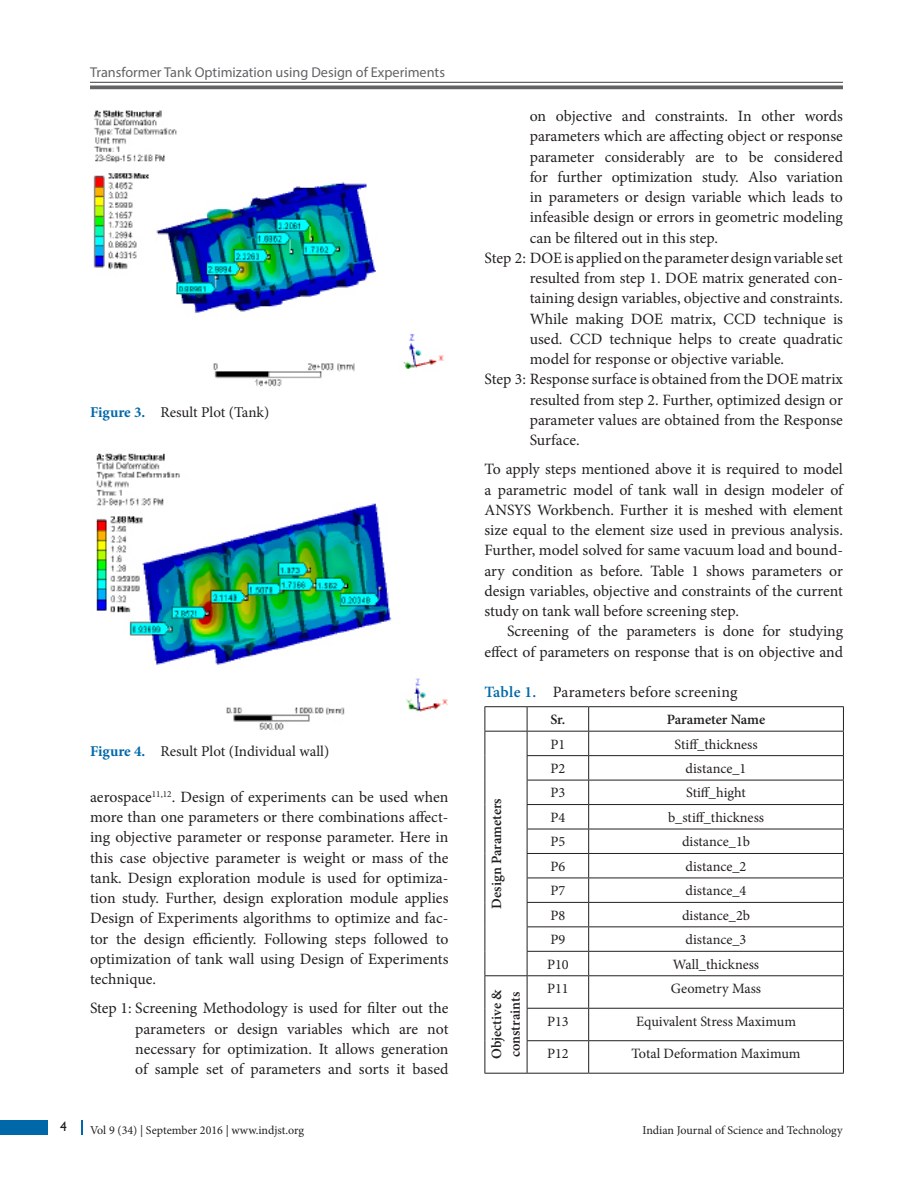
<style>
.page{position:relative;width:918px;height:1188px;background:#fff}
.page>*{position:absolute;margin:0;border:0;box-sizing:border-box;transform-origin:0 0}
.t1{font:15.75px/20.2px "Minion Pro";color:#231f20;text-align:justify}
.t2{font:15px "Minion Pro";color:#231f20}
.t3{font:14.25px "Minion Pro";color:#231f20}
.t4{font:600 14.25px/18.8px "Minion Pro";color:#231f20}
.t5{font:14.25px "Myriad Pro";color:#636366}
.t6{font:13.5px "Gill Sans";color:#231f20}
.t7{font:12px "Minion Pro";color:#231f20}
.s1{font-weight:700;color:#0068a9}
.s2{font-weight:600;color:#0068a9}
</style>
<div class="page">
<hr style="left:90px;top:82px;width:753px;height:1px;background:#636366">
<svg style="left:90px;top:85px;width:753px;height:4px;background:#767678"></svg>
<div style="left:0;top:1120px;width:47px;height:15px;background:#0068a9"></div>
<svg style="left:81px;top:1120px;width:1px;height:15px"></svg>
<hr style="left:484px;top:706px;width:43px;height:1px;background:#231f20">
<hr style="left:527px;top:706px;width:62px;height:1px;background:#231f20">
<hr style="left:589px;top:706px;width:255px;height:1px;background:#231f20">
<hr style="left:484px;top:731px;width:43px;height:1px;background:#231f20">
<svg style="left:484px;top:707px;width:1px;height:268px"></svg>
<hr style="left:527px;top:731px;width:62px;height:1px;background:#231f20">
<hr style="left:589px;top:731px;width:255px;height:1px;background:#231f20">
<hr style="left:527px;top:755px;width:62px;height:1px;background:#231f20">
<hr style="left:589px;top:755px;width:255px;height:1px;background:#231f20">
<hr style="left:527px;top:780px;width:62px;height:1px;background:#231f20">
<hr style="left:589px;top:780px;width:255px;height:1px;background:#231f20">
<hr style="left:527px;top:804px;width:62px;height:1px;background:#231f20">
<hr style="left:589px;top:804px;width:255px;height:1px;background:#231f20">
<hr style="left:527px;top:829px;width:62px;height:1px;background:#231f20">
<hr style="left:589px;top:829px;width:255px;height:1px;background:#231f20">
<hr style="left:527px;top:853px;width:62px;height:1px;background:#231f20">
<hr style="left:589px;top:853px;width:255px;height:1px;background:#231f20">
<hr style="left:527px;top:878px;width:62px;height:1px;background:#231f20">
<hr style="left:589px;top:878px;width:255px;height:1px;background:#231f20">
<hr style="left:527px;top:902px;width:62px;height:1px;background:#231f20">
<hr style="left:589px;top:902px;width:255px;height:1px;background:#231f20">
<hr style="left:527px;top:926px;width:62px;height:1px;background:#231f20">
<hr style="left:589px;top:926px;width:255px;height:1px;background:#231f20">
<hr style="left:527px;top:951px;width:62px;height:1px;background:#231f20">
<svg style="left:527px;top:707px;width:1px;height:268px"></svg>
<hr style="left:589px;top:951px;width:255px;height:1px;background:#231f20">
<svg style="left:588px;top:707px;width:1px;height:268px"></svg>
<svg style="left:843px;top:707px;width:1px;height:268px"></svg>
<hr style="left:484px;top:975px;width:43px;height:1px;background:#231f20">
<hr style="left:484px;top:976px;width:1px;height:32px;background:#231f20">
<hr style="left:484px;top:1008px;width:1px;height:33px;background:#231f20">
<hr style="left:484px;top:1041px;width:1px;height:32px;background:#231f20">
<hr style="left:484px;top:1073px;width:43px;height:1px;background:#231f20">
<hr style="left:527px;top:975px;width:62px;height:1px;background:#231f20">
<hr style="left:527px;top:976px;width:1px;height:32px;background:#231f20">
<hr style="left:589px;top:975px;width:255px;height:1px;background:#231f20">
<hr style="left:588px;top:976px;width:1px;height:32px;background:#231f20">
<hr style="left:843px;top:976px;width:1px;height:32px;background:#231f20">
<hr style="left:527px;top:1008px;width:62px;height:1px;background:#231f20">
<hr style="left:527px;top:1009px;width:1px;height:31px;background:#231f20">
<hr style="left:589px;top:1008px;width:255px;height:1px;background:#231f20">
<hr style="left:588px;top:1009px;width:1px;height:31px;background:#231f20">
<hr style="left:843px;top:1009px;width:1px;height:31px;background:#231f20">
<hr style="left:527px;top:1040px;width:62px;height:1px;background:#231f20">
<hr style="left:527px;top:1041px;width:1px;height:32px;background:#231f20">
<hr style="left:589px;top:1040px;width:255px;height:1px;background:#231f20">
<hr style="left:588px;top:1041px;width:1px;height:32px;background:#231f20">
<hr style="left:843px;top:1041px;width:1px;height:32px;background:#231f20">
<hr style="left:527px;top:1073px;width:62px;height:1px;background:#231f20">
<hr style="left:589px;top:1073px;width:255px;height:1px;background:#231f20">
<img style="left:93px;top:110px;width:351px;height:277px">
<img style="left:96px;top:453px;width:352px;height:277px">
<p class="t5" style="left:90px;top:64px;width:356px">Transformer Tank Optimization using Design of Experiments</p>
<p class="t2" style="left:90px;top:402px;width:181px"><span class="s1">Figure 3.</span> Result Plot (Tank)</p>
<p class="t2" style="left:90px;top:742px;width:241px"><span class="s1">Figure 4.</span> Result Plot (Individual wall)</p>
<p class="t1" style="left:90px;top:787px;width:360px">aerospace<sup>11,12</sup>. Design of experiments can be used when more than one parameters or there combinations affect&shy;ing objective parameter or response parameter. Here in this case objective parameter is weight or mass of the tank. Design exploration module is used for optimiza&shy;tion study. Further, design exploration module applies Design of Experiments algorithms to optimize and fac&shy;tor the design efficiently. Following steps followed to optimization of tank wall using Design of Experiments technique.</p>
<p class="t1" style="left:135px;top:998px;width:315px;text-indent:-45px">Step 1: Screening Methodology is used for filter out the parameters or design variables which are not necessary for optimization. It allows generation of sample set of parameters and sorts it based</p>
<p class="t6" style="left:60px;top:1118px;width:8px">4</p>
<p class="t7" style="left:90px;top:1123px;width:216px">Vol 9 (34) | September 2016 | www.indjst.org</p>
<p class="t1" style="left:530px;top:106px;width:315px">on objective and constraints. In other words</p>
<p class="t1" style="left:530px;top:126px;width:315px">parameters which are affecting object or response</p>
<p class="t1" style="left:530px;top:146px;width:315px">parameter considerably are to be considered</p>
<p class="t1" style="left:530px;top:167px;width:315px">for further optimization study. Also variation</p>
<p class="t1" style="left:530px;top:187px;width:315px">in parameters or design variable which leads to</p>
<p class="t1" style="left:530px;top:207px;width:315px">infeasible design or errors in geometric modeling</p>
<p class="t1" style="left:530px;top:227px;width:190px">can be filtered out in this step.</p>
<p class="t1" style="left:485px;top:248px;width:360px">Step 2: DOE is applied on the parameter design variable set</p>
<p class="t1" style="left:530px;top:268px;width:315px">resulted from step 1. DOE matrix generated con-</p>
<p class="t1" style="left:530px;top:288px;width:315px">taining design variables, objective and constraints.</p>
<p class="t1" style="left:530px;top:308px;width:315px">While making DOE matrix, CCD technique is</p>
<p class="t1" style="left:530px;top:329px;width:315px">used. CCD technique helps to create quadratic</p>
<p class="t1" style="left:530px;top:349px;width:256px">model for response or objective variable.</p>
<p class="t1" style="left:485px;top:369px;width:360px">Step 3: Response surface is obtained from the DOE matrix</p>
<p class="t1" style="left:530px;top:389px;width:315px">resulted from step 2. Further, optimized design or</p>
<p class="t1" style="left:530px;top:410px;width:315px">parameter values are obtained from the Response</p>
<p class="t1" style="left:530px;top:430px;width:51px">Surface.</p>
<p class="t1" style="left:485px;top:459px;width:360px">To apply steps mentioned above it is required to model a parametric model of tank wall in design modeler of ANSYS Workbench. Further it is meshed with element size equal to the element size used in previous analysis.<br>Further, model solved for same vacuum load and bound&shy;ary condition as before. Table 1 shows parameters or design variables, objective and constraints of the current study on tank wall before screening step.</p>
<p class="t1" style="left:485px;top:621px;width:360px;text-align:right">Screening of the parameters is done for studying effect of parameters on response that is on objective and</p>
<p class="t1" style="left:485px;top:682px;width:255px"><span class="s2">Table 1.</span> Parameters before screening</p>
<p class="t4" style="left:550px;top:710px;width:17px">Sr.</p>
<p class="t4" style="left:667px;top:710px;width:100px">Parameter Name</p>
<p class="t4" style="left:487px;top:909px;width:112px;rotate:-90deg">Design Parameters</p>
<p class="t4" style="left:487px;top:1059px;width:71px;rotate:-90deg">Objective &amp; constraints</p>
<p class="t3" style="left:550px;top:734px;width:16px">P1</p>
<p class="t3" style="left:675px;top:734px;width:85px">Stiff_thickness</p>
<p class="t3" style="left:550px;top:759px;width:16px">P2</p>
<p class="t3" style="left:686px;top:759px;width:62px">distance_1</p>
<p class="t3" style="left:550px;top:783px;width:16px">P3</p>
<p class="t3" style="left:686px;top:783px;width:61px">Stiff_hight</p>
<p class="t3" style="left:550px;top:808px;width:16px">P4</p>
<p class="t3" style="left:668px;top:808px;width:97px">b_stiff_thickness</p>
<p class="t3" style="left:550px;top:832px;width:16px">P5</p>
<p class="t3" style="left:682px;top:832px;width:70px">distance_1b</p>
<p class="t3" style="left:550px;top:857px;width:16px">P6</p>
<p class="t3" style="left:686px;top:857px;width:62px">distance_2</p>
<p class="t3" style="left:550px;top:881px;width:16px">P7</p>
<p class="t3" style="left:686px;top:881px;width:62px">distance_4</p>
<p class="t3" style="left:550px;top:906px;width:16px">P8</p>
<p class="t3" style="left:682px;top:906px;width:70px">distance_2b</p>
<p class="t3" style="left:550px;top:930px;width:16px">P9</p>
<p class="t3" style="left:686px;top:930px;width:62px">distance_3</p>
<p class="t3" style="left:547px;top:955px;width:23px">P10</p>
<p class="t3" style="left:673px;top:955px;width:88px">Wall_thickness</p>
<p class="t3" style="left:547px;top:979px;width:23px">P11</p>
<p class="t3" style="left:671px;top:979px;width:92px">Geometry Mass</p>
<p class="t3" style="left:547px;top:1012px;width:23px">P13</p>
<p class="t3" style="left:636px;top:1012px;width:161px">Equivalent Stress Maximum</p>
<p class="t3" style="left:547px;top:1044px;width:23px">P12</p>
<p class="t3" style="left:631px;top:1044px;width:171px">Total Deformation Maximum</p>
<p class="t7" style="left:642px;top:1123px;width:202px">Indian Journal of Science and Technology</p>
</div>
